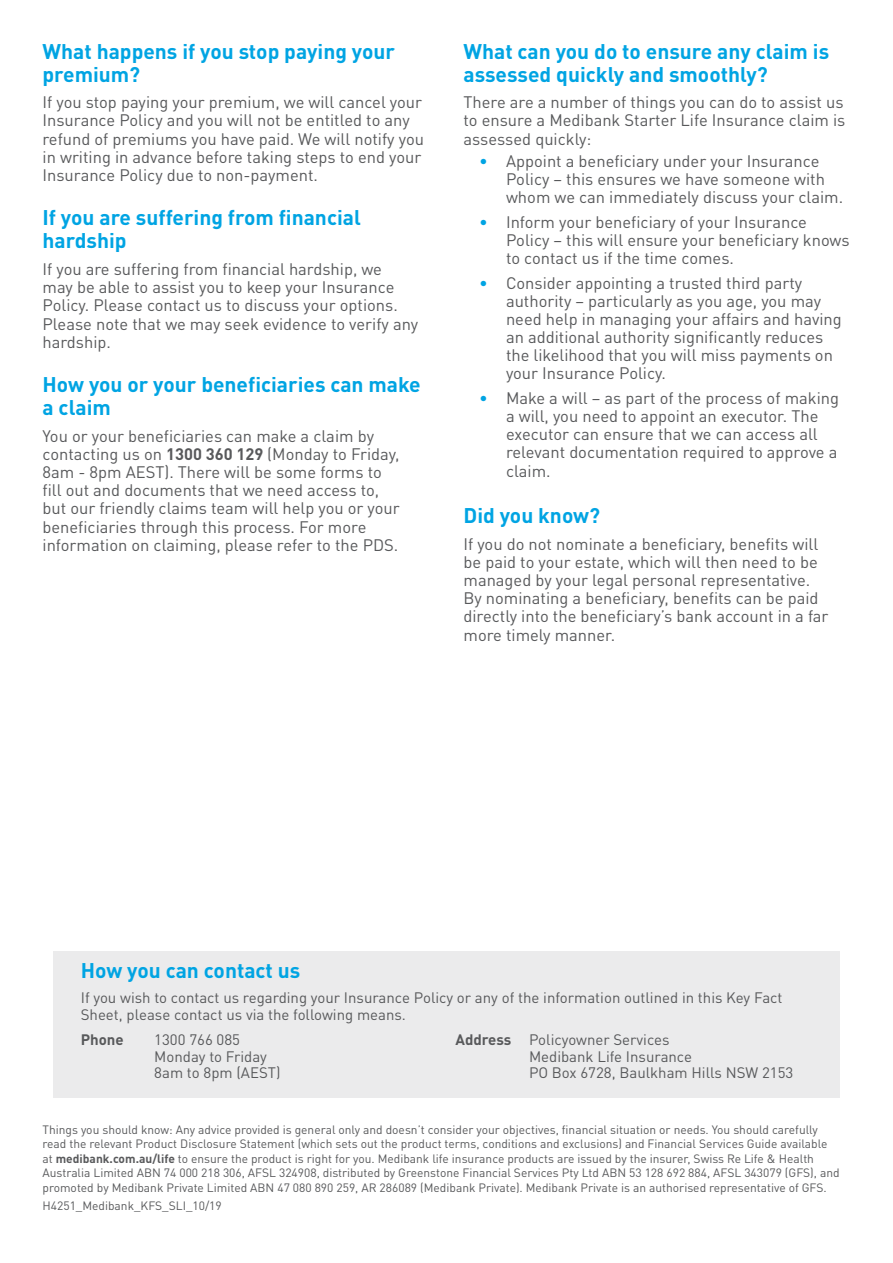
<style>
.page{position:relative;width:893px;height:1263px;background:#fff}
.page>*{position:absolute;margin:0;border:0;box-sizing:border-box;transform-origin:0 0}
.t1{font:700 21px/23.1px "DINOT";color:#00a4e3}
.t2{font:16.5px/18.1px "DINOT";color:#58595b}
.t3{font:15px/16.5px "DINOT";color:#58595b}
.t4{font:700 15px "DINOT";color:#58595b}
.t5{font:12px/14.4px "DINOT";color:#58595b}
.s1{font-weight:700}
.s2{color:#00a4e3}
</style>
<div class="page">
<div style="left:53px;top:951px;width:787px;height:147px;background:#ebebec"></div>
<p class="t1" style="left:43px;top:39px;width:354px">What happens if you stop paying your premium?</p>
<p class="t2" style="left:43px;top:93px;width:383px">If you stop paying your premium, we will cancel your Insurance Policy and you will not be entitled to any refund of premiums you have paid. We will notify you in writing in advance before taking steps to end your Insurance Policy due to non-payment.</p>
<p class="t1" style="left:43px;top:206px;width:320px">If you are suffering from financial hardship</p>
<p class="t2" style="left:43px;top:260px;width:377px">If you are suffering from financial hardship, we<br>may be able to assist you to keep your Insurance Policy. Please contact us to discuss your options.<br>Please note that we may seek evidence to verify any hardship.</p>
<p class="t1" style="left:43px;top:372px;width:379px">How you or your beneficiaries can make a claim</p>
<p class="t2" style="left:43px;top:426px;width:359px">You or your beneficiaries can make a claim by contacting us on <span class="s1">1300 360 129</span> (Monday to Friday, 8am - 8pm AEST). There will be some forms to fill out and documents that we need access to, but our friendly claims team will help you or your beneficiaries through this process. For more information on claiming, please refer to the PDS.</p>
<p class="t1" style="left:463px;top:39px;width:367px">What can you do to ensure any claim is assessed quickly and smoothly?</p>
<p class="t2" style="left:463px;top:93px;width:383px;text-align:justify">There are a number of things you can do to assist us to ensure a Medibank Starter Life Insurance claim is assessed quickly:</p>
<p class="t2" style="left:506px;top:152px;width:339px;text-indent:-27px"><span class="s2">•</span> Appoint a beneficiary under your Insurance<br>Policy – this ensures we have someone with whom we can immediately discuss your claim.</p>
<p class="t2" style="left:506px;top:213px;width:345px;text-indent:-27px"><span class="s2">•</span> Inform your beneficiary of your Insurance<br>Policy – this will ensure your beneficiary knows to contact us if the time comes.</p>
<p class="t2" style="left:506px;top:273px;width:337px;text-indent:-27px"><span class="s2">•</span> Consider appointing a trusted third party authority – particularly as you age, you may need help in managing your affairs and having an additional authority significantly reduces the likelihood that you will miss payments on your Insurance Policy.</p>
<p class="t2" style="left:506px;top:389px;width:335px;text-indent:-27px"><span class="s2">•</span> Make a will – as part of the process of making a will, you need to appoint an executor. The executor can ensure that we can access all relevant documentation required to approve a claim.</p>
<p class="t1" style="left:463px;top:503px;width:138px">Did you know?</p>
<p class="t2" style="left:463px;top:534px;width:367px">If you do not nominate a beneficiary, benefits will be paid to your estate, which will then need to be managed by your legal personal representative.<br>By nominating a beneficiary, benefits can be paid directly into the beneficiary’s bank account in a far more timely manner.</p>
<p class="t1" style="left:81px;top:958px;width:221px">How you can contact us</p>
<p class="t3" style="left:81px;top:989px;width:703px">If you wish to contact us regarding your Insurance Policy or any of the information outlined in this Key Fact<br>Sheet, please contact us via the following means.</p>
<p class="t4" style="left:81px;top:1030px;width:44px">Phone</p>
<p class="t3" style="left:154px;top:1031px;width:128px">1300 766 085<br>Monday to Friday<br>8am to 8pm (AEST)</p>
<p class="t3" style="left:529px;top:1031px;width:266px;text-indent:-74px"><span class="s1">Address</span> Policyowner Services<br>Medibank Life Insurance<br>PO Box 6728, Baulkham Hills NSW 2153</p>
<p class="t5" style="left:43px;top:1122px;width:799px">Things you should know: Any advice provided is general only and doesn’t consider your objectives, financial situation or needs. You should carefully read the relevant Product Disclosure Statement (which sets out the product terms, conditions and exclusions) and Financial Services Guide available at <span class="s1">medibank.com.au/life</span> to ensure the product is right for you. Medibank life insurance products are issued by the insurer, Swiss Re Life &amp; Health Australia Limited ABN 74 000 218 306, AFSL 324908, distributed by Greenstone Financial Services Pty Ltd ABN 53 128 692 884, AFSL 343079 (GFS), and promoted by Medibank Private Limited ABN 47 080 890 259, AR 286089 (Medibank Private). Medibank Private is an authorised representative of GFS.</p>
<p class="t5" style="left:43px;top:1198px;width:181px">H4251_Medibank_KFS_SLI_10/19</p>
</div>
